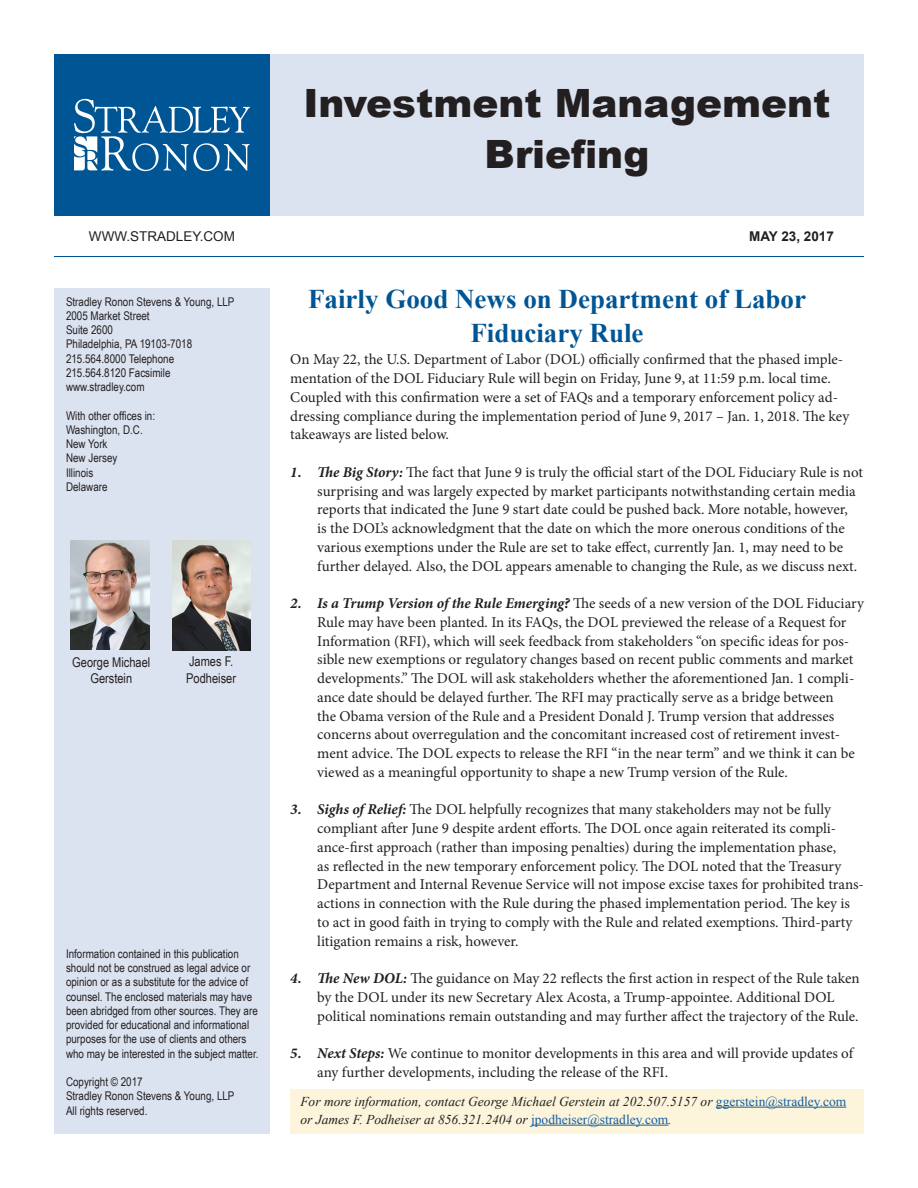
<style>
.page{position:relative;width:918px;height:1188px;background:#fff}
.page>*{position:absolute;margin:0;border:0;box-sizing:border-box;transform-origin:0 0}
.t1{font:900 39px/51px "Arial";color:#231f20;text-align:center}
.t2{font:700 27px "Times New Roman";color:#005594}
.t3{font:15px/18.8px "Minion Pro";color:#231f20}
.t4{font:italic 13.5px/18px "Times New Roman";color:#231f20}
.t5{font:13.5px/16.5px "Arial Narrow";color:#231f20}
.t6{font:13.5px "Arial";color:#231f20}
.t7{font:700 13.5px "Arial";color:#231f20}
.t8{font:12px/14.2px "Arial Narrow";color:#231f20}
.s1{font-weight:700;font-style:italic}
.s2{font-style:normal;color:#175d9e}
</style>
<div class="page">
<div style="left:54px;top:54px;width:216px;height:162px;background:#005594"></div>
<svg style="left:74px;top:99px;width:176px;height:72px"></svg>
<div style="left:54px;top:288px;width:216px;height:846px;background:#dce3f0"></div>
<div style="left:270px;top:54px;width:594px;height:162px;background:#dce3f0"></div>
<hr style="left:54px;top:256px;width:810px;height:1px;background:#005594">
<div style="left:290px;top:1090px;width:574px;height:44px;background:#fcf5db"></div>
<hr style="left:716px;top:1107px;width:130px;height:1px;background:#175d9e">
<hr style="left:531px;top:1125px;width:137px;height:1px;background:#175d9e">
<img style="left:71px;top:541px;width:78px;height:108px">
<img style="left:172px;top:541px;width:78px;height:110px">
<p class="t1" style="left:303px;top:77px;width:529px">Investment Management<br>Briefing</p>
<p class="t6" style="left:89px;top:227px;width:148px">WWW.STRADLEY.COM</p>
<p class="t7" style="left:749px;top:227px;width:86px">MAY 23, 2017</p>
<p class="t8" style="left:66px;top:294px;width:170px">Stradley Ronon Stevens &amp; Young, LLP</p>
<p class="t8" style="left:66px;top:308px;width:85px">2005 Market Street</p>
<p class="t8" style="left:66px;top:322px;width:49px">Suite 2600</p>
<p class="t8" style="left:66px;top:337px;width:128px">Philadelphia, PA 19103-7018</p>
<p class="t8" style="left:66px;top:351px;width:110px">215.564.8000 Telephone</p>
<p class="t8" style="left:66px;top:365px;width:106px">215.564.8120 Facsimile</p>
<p class="t8" style="left:66px;top:379px;width:80px">www.stradley.com</p>
<p class="t8" style="left:66px;top:408px;width:91px">With other offices in:</p>
<p class="t8" style="left:66px;top:422px;width:78px">Washington, D.C.</p>
<p class="t8" style="left:66px;top:436px;width:43px">New York</p>
<p class="t8" style="left:66px;top:451px;width:53px">New Jersey</p>
<p class="t8" style="left:66px;top:465px;width:29px">Illinois</p>
<p class="t8" style="left:66px;top:479px;width:43px">Delaware</p>
<p class="t5" style="left:72px;top:653px;width:80px">George Michael</p>
<p class="t5" style="left:90px;top:670px;width:43px">Gerstein</p>
<p class="t5" style="left:186px;top:653px;width:51px">James F.<br>Podheiser</p>
<p class="t8" style="left:66px;top:946px;width:194px">Information contained in this publication should not be construed as legal advice or opinion or as a substitute for the advice of counsel. The enclosed materials may have been abridged from other sources. They are provided for educational and informational purposes for the use of clients and others who may be interested in the subject matter.</p>
<p class="t8" style="left:66px;top:1074px;width:78px">Copyright © 2017</p>
<p class="t8" style="left:66px;top:1089px;width:170px">Stradley Ronon Stevens &amp; Young, LLP</p>
<p class="t8" style="left:66px;top:1103px;width:83px">All rights reserved.</p>
<p class="t2" style="left:308px;top:281px;width:499px">Fairly Good News on Department of Labor</p>
<p class="t2" style="left:470px;top:314px;width:175px">Fiduciary Rule</p>
<p class="t3" style="left:290px;top:350px;width:561px">On May 22, the U.S. Department of Labor (DOL) officially confirmed that the phased imple&shy;mentation of the DOL Fiduciary Rule will begin on Friday, June 9, at 11:59 p.m. local time.<br>Coupled with this confirmation were a set of FAQs and a temporary enforcement policy ad&shy;dressing compliance during the implementation period of June 9, 2017 – Jan. 1, 2018. The key takeaways are listed below.</p>
<p class="t3" style="left:317px;top:463px;width:547px;text-indent:-27px"><span class="s1">1. The Big Story:</span> The fact that June 9 is truly the official start of the DOL Fiduciary Rule is not surprising and was largely expected by market participants notwithstanding certain media reports that indicated the June 9 start date could be pushed back. More notable, however,<br>is the DOL’s acknowledgment that the date on which the more onerous conditions of the various exemptions under the Rule are set to take effect, currently Jan. 1, may need to be further delayed. Also, the DOL appears amenable to changing the Rule, as we discuss next.</p>
<p class="t3" style="left:317px;top:594px;width:548px;text-indent:-27px"><span class="s1">2. Is a Trump Version of the Rule Emerging?</span> The seeds of a new version of the DOL Fiduciary Rule may have been planted. In its FAQs, the DOL previewed the release of a Request for Information (RFI), which will seek feedback from stakeholders “on specific ideas for pos&shy;sible new exemptions or regulatory changes based on recent public comments and market developments.” The DOL will ask stakeholders whether the aforementioned Jan. 1 compli&shy;ance date should be delayed further. The RFI may practically serve as a bridge between<br>the Obama version of the Rule and a President Donald J. Trump version that addresses concerns about overregulation and the concomitant increased cost of retirement invest&shy;ment advice. The DOL expects to release the RFI “in the near term” and we think it can be viewed as a meaningful opportunity to shape a new Trump version of the Rule.</p>
<p class="t3" style="left:317px;top:800px;width:548px;text-indent:-27px"><span class="s1">3. Sighs of Relief:</span> The DOL helpfully recognizes that many stakeholders may not be fully compliant after June 9 despite ardent efforts. The DOL once again reiterated its compli&shy;ance-first approach (rather than imposing penalties) during the implementation phase,<br>as reflected in the new temporary enforcement policy. The DOL noted that the Treasury Department and Internal Revenue Service will not impose excise taxes for prohibited trans&shy;actions in connection with the Rule during the phased implementation period. The key is to act in good faith in trying to comply with the Rule and related exemptions. Third-party litigation remains a risk, however.</p>
<p class="t3" style="left:317px;top:969px;width:544px;text-indent:-27px"><span class="s1">4. The New DOL:</span> The guidance on May 22 reflects the first action in respect of the Rule taken by the DOL under its new Secretary Alex Acosta, a Trump-appointee. Additional DOL political nominations remain outstanding and may further affect the trajectory of the Rule.</p>
<p class="t3" style="left:317px;top:1044px;width:537px;text-indent:-27px"><span class="s1">5. Next Steps:</span> We continue to monitor developments in this area and will provide updates of any further developments, including the release of the RFI.</p>
<p class="t4" style="left:300px;top:1092px;width:547px">For more information, contact George Michael Gerstein at 202.507.5157 or <span class="s2">ggerstein@stradley.com </span>or James F. Podheiser at 856.321.2404 or <span class="s2">jpodheiser@stradley.com</span>.</p>
</div>
